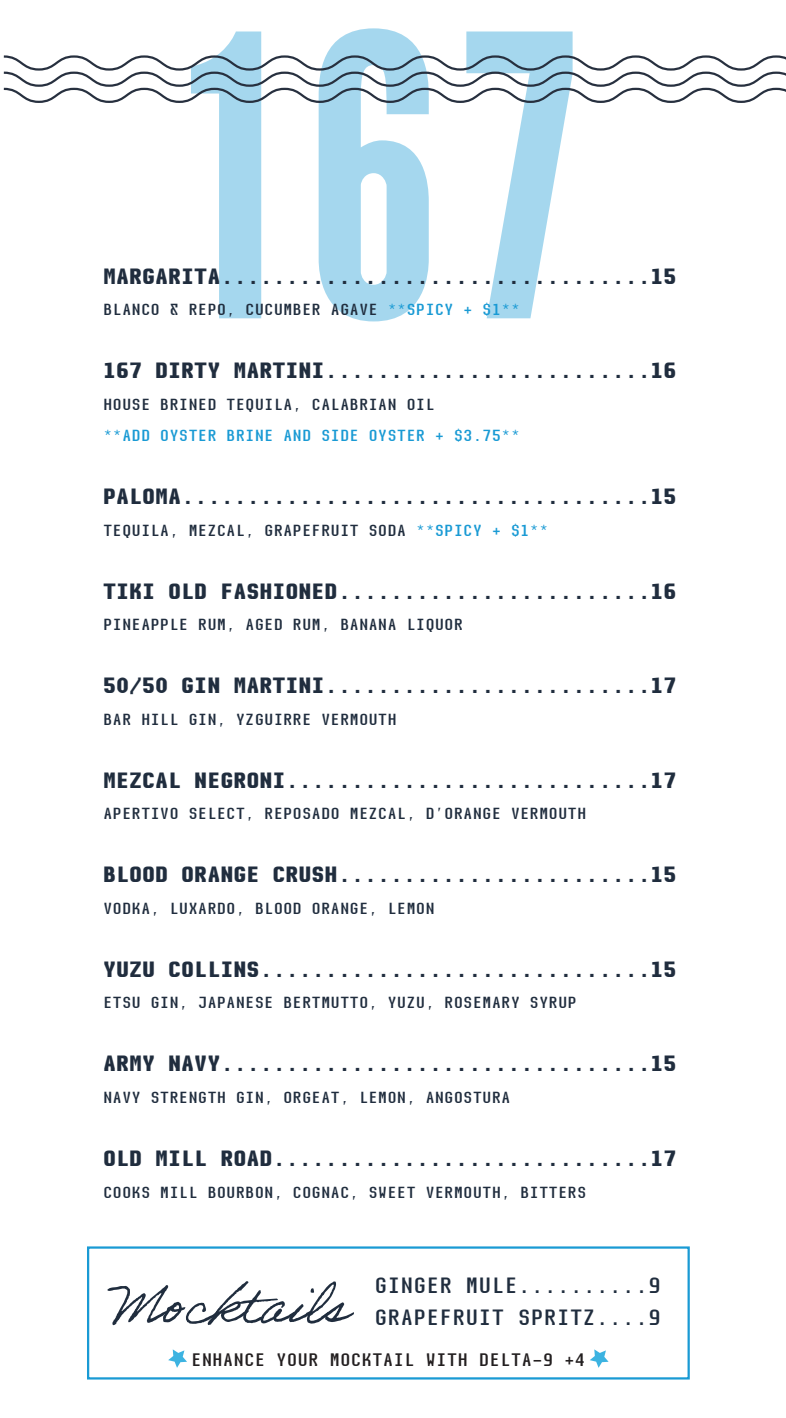
<style>
.page{position:relative;width:786px;height:1418px;background:#fff}
.page>*{position:absolute;margin:0;border:0;box-sizing:border-box;transform-origin:0 0}
.t1{font:54px "Adobe Handwriting Ernie";color:#202d3e}
.t2{font:700 24.75px "Audimat Mono";color:#202d3e}
.t3{font:24.75px/31.5px "Audimat Mono";color:#202d3e}
.t4{font:20.25px "Audimat Mono";color:#231f20}
.t5{font:18px "Audimat Mono";color:#202d3e}
.t6{font:18px "Audimat Mono";color:#199ad4}
.s1{color:#199ad4}
</style>
<div class="page">
<div style="left:87px;top:1246px;width:602px;height:133px;border:2px solid #199ad4"></div>
<svg style="left:3px;top:28px;width:782px;height:293px"></svg>
<svg style="left:168px;top:1349px;width:19px;height:18px"></svg>
<svg style="left:590px;top:1349px;width:18px;height:18px"></svg>
<p class="t2" style="left:103px;top:263px;width:574px">MARGARITA.................................15</p>
<p class="t5" style="left:103px;top:300px;width:418px">BLANCO &amp; REPO, CUCUMBER AGAVE <span class="s1">**SPICY + $1**</span></p>
<p class="t2" style="left:103px;top:357px;width:574px">167 DIRTY MARTINI.........................16</p>
<p class="t5" style="left:103px;top:394px;width:333px">HOUSE BRINED TEQUILA, CALABRIAN OIL</p>
<p class="t6" style="left:103px;top:426px;width:418px">**ADD OYSTER BRINE AND SIDE OYSTER + $3.75**</p>
<p class="t2" style="left:103px;top:483px;width:574px">PALOMA....................................15</p>
<p class="t5" style="left:103px;top:520px;width:446px">TEQUILA, MEZCAL, GRAPEFRUIT SODA <span class="s1">**SPICY + $1**</span></p>
<p class="t2" style="left:103px;top:578px;width:574px">TIKI OLD FASHIONED........................16</p>
<p class="t5" style="left:103px;top:615px;width:361px">PINEAPPLE RUM, AGED RUM, BANANA LIQUOR</p>
<p class="t2" style="left:103px;top:672px;width:574px">50/50 GIN MARTINI.........................17</p>
<p class="t5" style="left:103px;top:709px;width:295px">BAR HILL GIN, YZGUIRRE VERMOUTH</p>
<p class="t2" style="left:103px;top:767px;width:574px">MEZCAL NEGRONI............................17</p>
<p class="t5" style="left:103px;top:804px;width:484px">APERTIVO SELECT, REPOSADO MEZCAL, D’ORANGE VERMOUTH</p>
<p class="t2" style="left:103px;top:861px;width:574px">BLOOD ORANGE CRUSH........................15</p>
<p class="t5" style="left:103px;top:898px;width:333px">VODKA, LUXARDO, BLOOD ORANGE, LEMON</p>
<p class="t2" style="left:103px;top:956px;width:574px">YUZU COLLINS..............................15</p>
<p class="t5" style="left:103px;top:993px;width:475px">ETSU GIN, JAPANESE BERTMUTTO, YUZU, ROSEMARY SYRUP</p>
<p class="t2" style="left:103px;top:1050px;width:574px">ARMY NAVY.................................15</p>
<p class="t5" style="left:103px;top:1087px;width:409px">NAVY STRENGTH GIN, ORGEAT, LEMON, ANGOSTURA</p>
<p class="t2" style="left:103px;top:1145px;width:574px">OLD MILL ROAD.............................17</p>
<p class="t5" style="left:103px;top:1182px;width:484px">COOKS MILL BOURBON, COGNAC, SWEET VERMOUTH, BITTERS</p>
<h1 class="t1" style="left:110px;top:1272px;width:239px">Mocktails</h1>
<p class="t3" style="left:374px;top:1269px;width:288px">GINGER MULE..........9<br>GRAPEFRUIT SPRITZ....9</p>
<p class="t4" style="left:191px;top:1348px;width:396px">ENHANCE YOUR MOCKTAIL WITH DELTA-9 +4</p>
</div>
